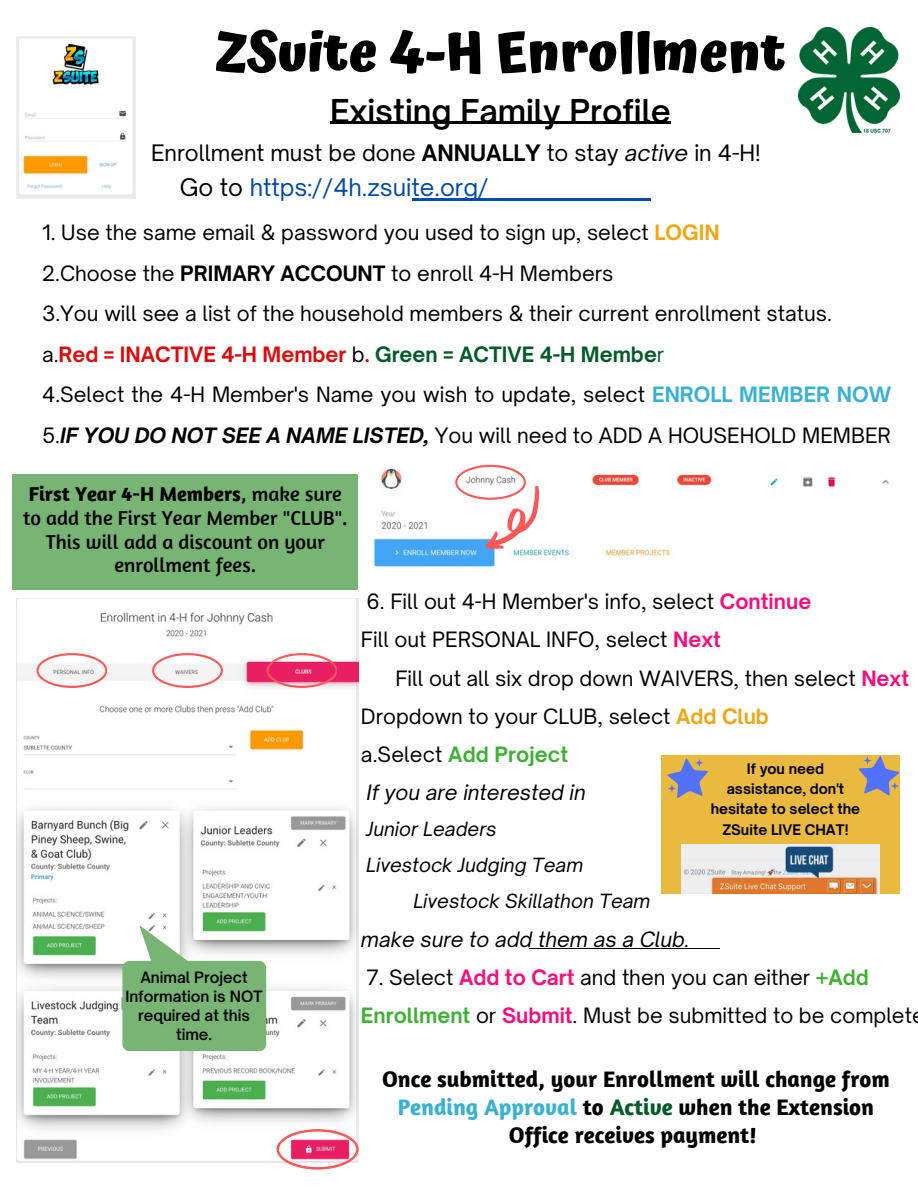
<style>
.page{position:relative;width:918px;height:1188px;background:#fff}
.page>*{position:absolute;margin:0;border:0;box-sizing:border-box;transform-origin:0 0}
.t1{font:700 54px "Atma";color:#000}
.t2{font:600 31.5px "Open Sauce One";color:#000}
.t3{font:23.25px "Open Sauce One";color:#004aad}
.t4{font:700 22.95px/28.2px "Amaranth";color:#000;text-align:center}
.t5{font:21.75px "Open Sauce One";color:#000}
.t6{font:20.55px/23.7px "Amaranth";color:#000;text-align:center}
.t7{font:20.25px/40.5px "Open Sauce One";color:#000}
.t8{font:italic 20.25px "Open Sauce One";color:#000}
.t9{font:italic 18.75px "Open Sauce One";color:#000}
.t10{font:600 15px/19.2px "Open Sauce One";color:#000;text-align:center}
.t11{font:700 13.95px/20.2px "Open Sauce One";color:#000;text-align:center}
.s1{font-weight:700}
.s2{font-style:italic}
.s3{color:#000}
.s4{font-weight:700;color:#f1a510}
.s5{font-weight:700;color:#df0a0a}
.s6{font-weight:700;color:#025b28}
.s7{color:#025b28}
.s8{font-weight:700;color:#38b1d5}
.s9{font-weight:700;font-style:italic}
.s10{font-weight:700;color:#f60e7d}
.s11{font-weight:700;color:#3db233}
.s12{color:#38b1d5}
</style>
<div class="page">
<img style="left:799px;top:27px;width:101px;height:106px">
<img style="left:16px;top:36px;width:120px;height:162px">
<div style="left:661px;top:756px;width:239px;height:138px;background:#eaba40"></div>
<img style="left:682px;top:845px;width:197px;height:48px">
<svg style="left:667px;top:758px;width:41px;height:40px"></svg>
<svg style="left:694px;top:758px;width:10px;height:10px"></svg>
<svg style="left:667px;top:784px;width:10px;height:9px"></svg>
<svg style="left:858px;top:756px;width:42px;height:40px"></svg>
<svg style="left:863px;top:756px;width:9px;height:9px"></svg>
<svg style="left:890px;top:781px;width:10px;height:10px"></svg>
<img style="left:16px;top:599px;width:342px;height:563px">
<img style="left:373px;top:464px;width:516px;height:104px">
<svg style="left:37px;top:653px;width:70px;height:35px"></svg>
<svg style="left:152px;top:653px;width:71px;height:35px"></svg>
<svg style="left:122px;top:925px;width:144px;height:126px"></svg>
<div style="left:12px;top:474px;width:346px;height:116px;background:#78b473"></div>
<svg style="left:267px;top:653px;width:70px;height:35px"></svg>
<svg style="left:277px;top:1129px;width:82px;height:41px"></svg>
<hr style="left:330px;top:121px;width:341px;height:3px;background:#000">
<hr style="left:412px;top:198px;width:239px;height:3px;background:#004aad">
<svg style="left:455px;top:465px;width:84px;height:84px"></svg>
<hr style="left:530px;top:948px;width:190px;height:1px;background:#000">
<h1 class="t1" style="left:215px;top:21px;width:572px">ZSuite 4-H Enrollment</h1>
<h2 class="t2" style="left:330px;top:91px;width:343px">Existing Family Profile</h2>
<p class="t5" style="left:151px;top:139px;width:611px">Enrollment must be done <span class="s1">ANNUALLY</span> to stay <span class="s2">active</span> in 4-H!</p>
<p class="t3" style="left:180px;top:172px;width:310px"><span class="s3">Go to</span> https://4h.zsuite.org/</p>
<p class="t7" style="left:42px;top:212px;width:851px">1. Use the same email &amp; password you used to sign up, select <span class="s4">LOGIN<br></span>2.Choose the <span class="s1">PRIMARY ACCOUNT</span> to enroll 4-H Members<br>3.You will see a list of the household members &amp; their current enrollment status. a.<span class="s5">Red = INACTIVE 4-H Member</span> b<span class="s5">.</span> <span class="s6">Green = ACTIVE 4-H Membe</span><span class="s7">r<br></span>4.Select the 4-H Member's Name you wish to update, select <span class="s8">ENROLL MEMBER NOW </span>5.<span class="s9">IF YOU DO NOT SEE A NAME LISTED,</span> You will need to ADD A HOUSEHOLD MEMBER</p>
<p class="t6" style="left:23px;top:482px;width:326px"><span class="s1">First Year 4-H Members</span>, make sure to add the First Year Member "CLUB".<br>This will add a discount on your enrollment fees.</p>
<p class="t10" style="left:125px;top:968px;width:139px">Animal Project<br>Information is NOT required at this time.</p>
<p class="t7" style="left:361px;top:582px;width:452px;line-height:38.2px">6. Fill out 4-H Member's info, select <span class="s10">Continue<br></span>Fill out PERSONAL INFO, select <span class="s10">Next</span></p>
<p class="t7" style="left:361px;top:659px;width:550px;line-height:38.2px;text-indent:34px">Fill out all six drop down WAIVERS, then select <span class="s10">Next </span>Dropdown to your CLUB, select <span class="s4">Add Club<br></span>a.Select <span class="s11">Add Project<br></span><span class="s2">If you are interested in</span></p>
<p class="t11" style="left:711px;top:759px;width:151px">If you need assistance, don't hesitate to select the<br>ZSuite LIVE CHAT!</p>
<p class="t9" style="left:366px;top:817px;width:132px">Junior Leaders</p>
<p class="t9" style="left:366px;top:853px;width:219px">Livestock Judging Team</p>
<p class="t9" style="left:413px;top:889px;width:239px">Livestock Skillathon Team</p>
<p class="t8" style="left:361px;top:926px;width:330px">make sure to add them as a Club.</p>
<p class="t7" style="left:361px;top:958px;width:553px;line-height:38.2px">7. Select <span class="s10">Add to Cart</span> and then you can either <span class="s11">+Add<br>Enrollment</span> or <span class="s10">Submit</span>. Must be submitted to be complet</p>
<p class="t4" style="left:382px;top:1064px;width:509px">Once submitted, your Enrollment will change from<br><span class="s12">Pending Approval</span> to <span class="s7">Active</span> when the Extension<br>Office receives payment!</p>
</div>
